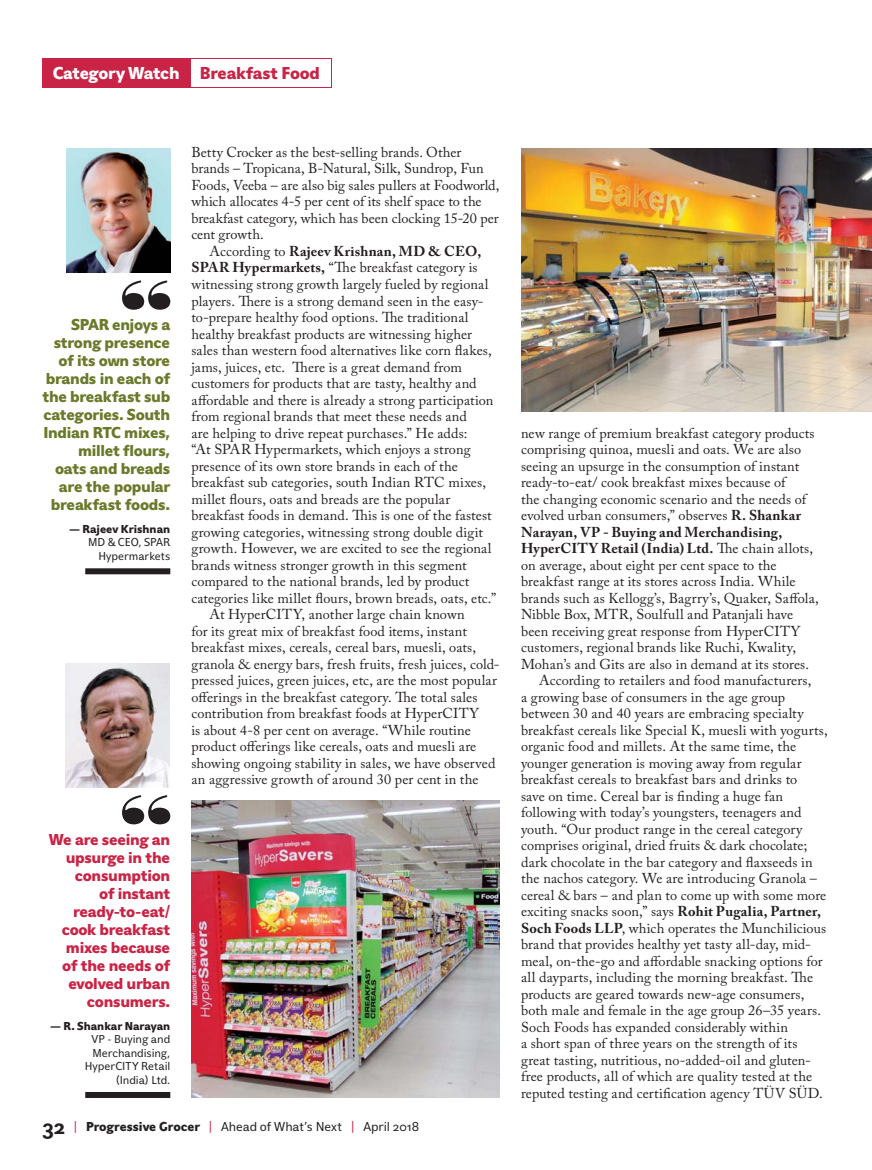
<style>
.page{position:relative;width:872px;height:1170px;background:#fff}
.page>*{position:absolute;margin:0;border:0;box-sizing:border-box;transform-origin:0 0}
.t1{font:800 18px "Eau Naturelle Sans";letter-spacing:-.015em;color:#fff}
.t2{font:800 16.5px/18px "Eau Naturelle Sans";letter-spacing:-.02em;color:#6a7a2a;text-align:right}
.t3{font:800 16.5px/18px "Eau Naturelle Sans";letter-spacing:-.02em;color:#c92445;text-align:right}
.t4{font:14.25px/16.5px "Adobe Caslon Pro";letter-spacing:.01em;color:#231f20}
.t5{font:700 14.25px "Adobe Caslon Pro";letter-spacing:.015em;color:#231f20}
.t6{font:13.5px "Eau Naturelle Sans";letter-spacing:-.005em;color:#231f20}
.t7{font:12px/13.5px "Eau Naturelle Sans";letter-spacing:-.005em;color:#231f20;text-align:right}
.t8{font:800 12px "Eau Naturelle Sans";color:#231f20}
.s1{color:#c92445}
.s2{font-weight:400}
.s3{font-weight:700}
.s4{font-weight:700;font-size:22.5px}
.s5{font-weight:500;color:#c92445}
.s6{font-weight:800}
</style>
<div class="page">
<svg style="left:189px;top:58px;width:143px;height:30px"></svg>
<div style="left:191px;top:59px;width:139px;height:28px;background:#fff"></div>
<div style="left:43px;top:58px;width:146px;height:30px;background:#c92445"></div>
<img style="left:66px;top:663px;width:104px;height:124px">
<svg style="left:122px;top:795px;width:48px;height:29px"></svg>
<div style="left:85px;top:1091px;width:85px;height:6px;background:#231f20"></div>
<img style="left:191px;top:800px;width:309px;height:297px">
<img style="left:66px;top:148px;width:104px;height:125px">
<svg style="left:122px;top:280px;width:48px;height:30px"></svg>
<div style="left:85px;top:568px;width:85px;height:6px;background:#231f20"></div>
<img style="left:521px;top:149px;width:351px;height:262px">
<p class="t1" style="left:53px;top:66px;width:268px">Category Watch <span class="s1">Breakfast Food</span></p>
<p class="t2" style="left:43px;top:317px;width:129px">SPAR enjoys a strong presence of its own store brands in each of the breakfast sub categories. South<br>Indian RTC mixes, millet flours, oats and breads are the popular breakfast foods.</p>
<p class="t8" style="left:69px;top:524px;width:103px">— Rajeev Krishnan</p>
<p class="t7" style="left:88px;top:537px;width:84px">MD &amp; CEO, SPAR<br>Hypermarkets</p>
<p class="t3" style="left:49px;top:831px;width:123px">We are seeing an upsurge in the consumption<br>of instant ready-to-eat/ cook breakfast mixes because of the needs of evolved urban consumers.</p>
<p class="t8" style="left:50px;top:1020px;width:122px">— R. Shankar Narayan</p>
<p class="t7" style="left:85px;top:1033px;width:87px">VP - Buying and<br>Merchandising,<br>HyperCITY Retail (India) Ltd.</p>
<p class="t4" style="left:191px;top:145px;width:309px">Betty Crocker as the best-selling brands. Other brands – Tropicana, B-Natural, Silk, Sundrop, Fun Foods, Veeba – are also big sales pullers at Foodworld, which allocates 4-5 per cent of its shelf space to the breakfast category, which has been clocking 15-20 per cent growth.</p>
<p class="t5" style="left:209px;top:246px;width:273px"><span class="s2">According to</span> Rajeev Krishnan, MD &amp; CEO,</p>
<p class="t4" style="left:191px;top:260px;width:288px"><span class="s3">SPAR Hypermarkets,</span> “The breakfast category is</p>
<p class="t4" style="left:191px;top:277px;width:298px">witnessing strong growth largely fueled by regional</p>
<p class="t4" style="left:191px;top:293px;width:294px">players. There is a strong demand seen in the easy-</p>
<p class="t4" style="left:191px;top:310px;width:279px">to-prepare healthy food options. The traditional</p>
<p class="t4" style="left:191px;top:326px;width:282px">healthy breakfast products are witnessing higher</p>
<p class="t4" style="left:191px;top:343px;width:302px">sales than western food alternatives like corn flakes,</p>
<p class="t4" style="left:191px;top:359px;width:272px">jams, juices, etc. There is a great demand from</p>
<p class="t4" style="left:191px;top:376px;width:287px">customers for products that are tasty, healthy and</p>
<p class="t4" style="left:191px;top:392px;width:303px">affordable and there is already a strong participation</p>
<p class="t4" style="left:191px;top:409px;width:277px">from regional brands that meet these needs and</p>
<p class="t4" style="left:191px;top:425px;width:277px">are helping to drive repeat purchases.” He adds:</p>
<p class="t4" style="left:191px;top:442px;width:281px">“At SPAR Hypermarkets, which enjoys a strong</p>
<p class="t4" style="left:191px;top:458px;width:268px">presence of its own store brands in each of the</p>
<p class="t4" style="left:191px;top:475px;width:296px">breakfast sub categories, south Indian RTC mixes,</p>
<p class="t4" style="left:191px;top:491px;width:260px">millet flours, oats and breads are the popular</p>
<p class="t4" style="left:191px;top:508px;width:302px">breakfast foods in demand. This is one of the fastest</p>
<p class="t4" style="left:191px;top:524px;width:293px">growing categories, witnessing strong double digit</p>
<p class="t4" style="left:191px;top:541px;width:301px">growth. However, we are excited to see the regional</p>
<p class="t4" style="left:191px;top:557px;width:277px">brands witness stronger growth in this segment</p>
<p class="t4" style="left:191px;top:574px;width:280px">compared to the national brands, led by product</p>
<p class="t4" style="left:191px;top:590px;width:306px">categories like millet flours, brown breads, oats, etc.”</p>
<p class="t4" style="left:209px;top:607px;width:257px">At HyperCITY, another large chain known</p>
<p class="t4" style="left:191px;top:623px;width:277px">for its great mix of breakfast food items, instant</p>
<p class="t4" style="left:191px;top:640px;width:286px">breakfast mixes, cereals, cereal bars, muesli, oats,</p>
<p class="t4" style="left:191px;top:656px;width:310px">granola &amp; energy bars, fresh fruits, fresh juices, cold-</p>
<p class="t4" style="left:191px;top:673px;width:307px">pressed juices, green juices, etc, are the most popular</p>
<p class="t4" style="left:191px;top:689px;width:288px">offerings in the breakfast category. The total sales</p>
<p class="t4" style="left:191px;top:706px;width:289px">contribution from breakfast foods at HyperCITY</p>
<p class="t4" style="left:191px;top:722px;width:281px">is about 4-8 per cent on average. “While routine</p>
<p class="t4" style="left:191px;top:739px;width:286px">product offerings like cereals, oats and muesli are</p>
<p class="t4" style="left:191px;top:755px;width:305px">showing ongoing stability in sales, we have observed</p>
<p class="t4" style="left:191px;top:772px;width:289px">an aggressive growth of around 30 per cent in the</p>
<p class="t6" style="left:43px;top:1121px;width:378px"><span class="s4">32</span> <span class="s5">|</span> <span class="s6">Progressive Grocer</span> <span class="s5">|</span> Ahead of What’s Next <span class="s5">|</span> April 2018</p>
<p class="t4" style="left:521px;top:425px;width:295px">new range of premium breakfast category products</p>
<p class="t4" style="left:521px;top:442px;width:282px">comprising quinoa, muesli and oats. We are also</p>
<p class="t4" style="left:521px;top:458px;width:280px">seeing an upsurge in the consumption of instant</p>
<p class="t4" style="left:521px;top:475px;width:266px">ready-to-eat/ cook breakfast mixes because of</p>
<p class="t4" style="left:521px;top:491px;width:286px">the changing economic scenario and the needs of</p>
<p class="t4" style="left:521px;top:508px;width:281px">evolved urban consumers,” observes <span class="s3">R. Shankar</span></p>
<p class="t5" style="left:521px;top:526px;width:263px">Narayan, VP - Buying and Merchandising,</p>
<p class="t5" style="left:521px;top:543px;width:293px">HyperCITY Retail (India) Ltd. <span class="s2">The chain allots,</span></p>
<p class="t4" style="left:521px;top:557px;width:257px">on average, about eight per cent space to the</p>
<p class="t4" style="left:521px;top:574px;width:276px">breakfast range at its stores across India. While</p>
<p class="t4" style="left:521px;top:590px;width:299px">brands such as Kellogg’s, Bagrry’s, Quaker, Saffola,</p>
<p class="t4" style="left:521px;top:607px;width:274px">Nibble Box, MTR, Soulfull and Patanjali have</p>
<p class="t4" style="left:521px;top:623px;width:281px">been receiving great response from HyperCITY</p>
<p class="t4" style="left:521px;top:640px;width:276px">customers, regional brands like Ruchi, Kwality,</p>
<p class="t4" style="left:521px;top:656px;width:289px">Mohan’s and Gits are also in demand at its stores.</p>
<p class="t4" style="left:539px;top:673px;width:274px">According to retailers and food manufacturers,</p>
<p class="t4" style="left:521px;top:689px;width:266px">a growing base of consumers in the age group</p>
<p class="t4" style="left:521px;top:706px;width:284px">between 30 and 40 years are embracing specialty</p>
<p class="t4" style="left:521px;top:722px;width:308px">breakfast cereals like Special K, muesli with yogurts,</p>
<p class="t4" style="left:521px;top:739px;width:277px">organic food and millets. At the same time, the</p>
<p class="t4" style="left:521px;top:755px;width:282px">younger generation is moving away from regular</p>
<p class="t4" style="left:521px;top:772px;width:278px">breakfast cereals to breakfast bars and drinks to</p>
<p class="t4" style="left:521px;top:788px;width:263px">save on time. Cereal bar is finding a huge fan</p>
<p class="t4" style="left:521px;top:805px;width:282px">following with today’s youngsters, teenagers and</p>
<p class="t4" style="left:521px;top:821px;width:283px">youth. “Our product range in the cereal category</p>
<p class="t4" style="left:521px;top:838px;width:288px">comprises original, dried fruits &amp; dark chocolate;</p>
<p class="t4" style="left:521px;top:854px;width:293px">dark chocolate in the bar category and flaxseeds in</p>
<p class="t4" style="left:521px;top:871px;width:297px">the nachos category. We are introducing Granola –</p>
<p class="t4" style="left:521px;top:887px;width:307px">cereal &amp; bars – and plan to come up with some more</p>
<p class="t4" style="left:521px;top:904px;width:301px">exciting snacks soon,” says <span class="s3">Rohit Pugalia, Partner,</span></p>
<p class="t4" style="left:521px;top:920px;width:307px"><span class="s3">Soch Foods LLP</span>, which operates the Munchilicious</p>
<p class="t4" style="left:521px;top:937px;width:291px">brand that provides healthy yet tasty all-day, mid-</p>
<p class="t4" style="left:521px;top:953px;width:303px">meal, on-the-go and affordable snacking options for</p>
<p class="t4" style="left:521px;top:970px;width:293px">all dayparts, including the morning breakfast. The</p>
<p class="t4" style="left:521px;top:986px;width:285px">products are geared towards new-age consumers,</p>
<p class="t4" style="left:521px;top:1003px;width:301px">both male and female in the age group 26–35 years.</p>
<p class="t4" style="left:521px;top:1019px;width:268px">Soch Foods has expanded considerably within</p>
<p class="t4" style="left:521px;top:1036px;width:278px">a short span of three years on the strength of its</p>
<p class="t4" style="left:521px;top:1052px;width:291px">great tasting, nutritious, no-added-oil and gluten-</p>
<p class="t4" style="left:521px;top:1069px;width:292px">free products, all of which are quality tested at the</p>
<p class="t4" style="left:521px;top:1085px;width:303px">reputed testing and certification agency TÜV SÜD.</p>
</div>
